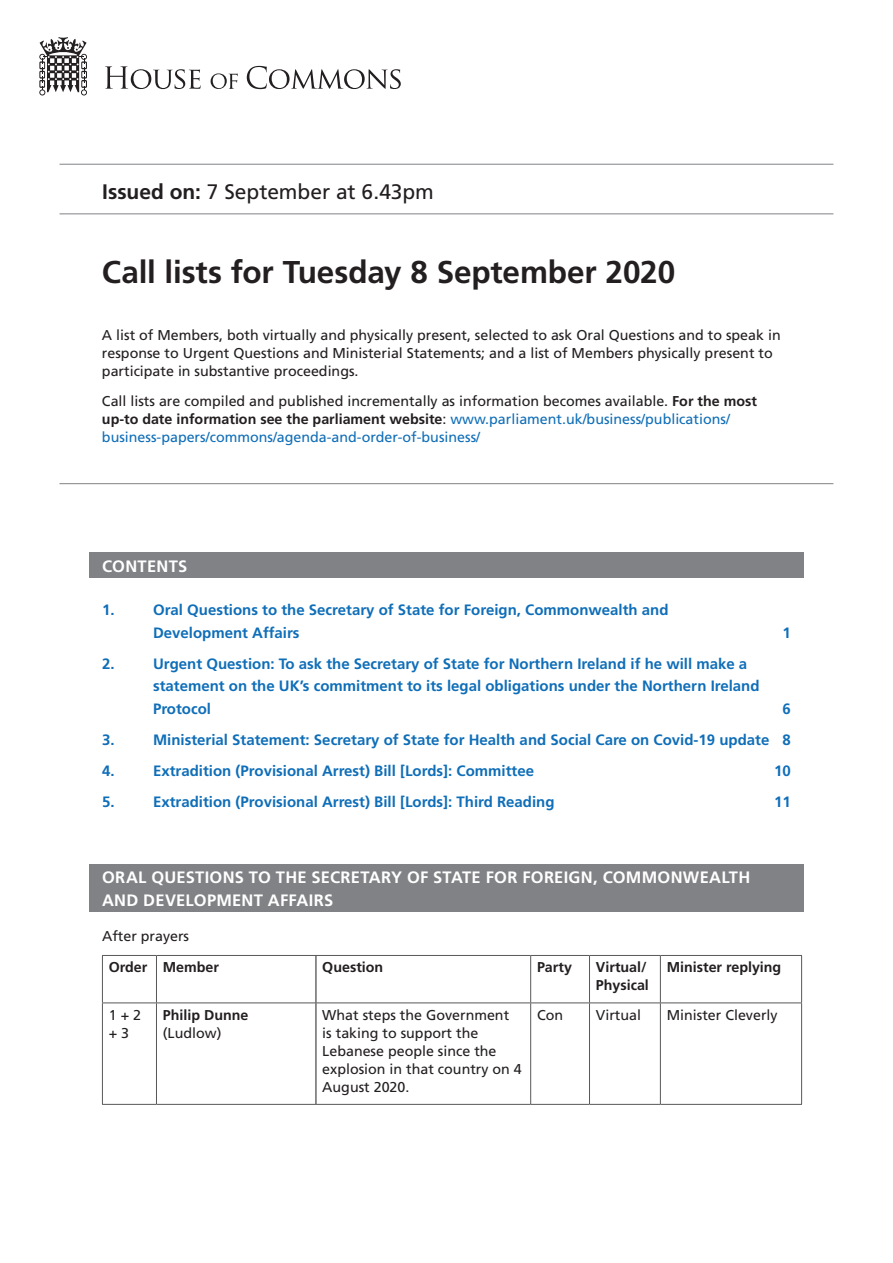
<style>
.page{position:relative;width:893px;height:1263px;background:#fff}
.page>*{position:absolute;margin:0;border:0;box-sizing:border-box;transform-origin:0 0}
.Document_Title{font:700 31.5px "Frutiger LT Std";letter-spacing:-.005em;color:#231f20}
.t1{font:21px "Frutiger LT Std";color:#231f20}
.Heading2Grey{font:700 16.5px/22.5px "Frutiger LT Std";letter-spacing:.015em;color:#fff}
.t2{font:700 15px/22.5px "Frutiger LT Std";color:#0f6eb8}
.Intro{font:14.25px/18px "Frutiger LT Std";color:#231f20}
.Intro-2{font:14.25px/18px "Frutiger LT Std";color:#0f6eb8}
.BoldTimingHeading{font:700 14.25px/18px "Frutiger LT Std";color:#231f20}
.Member{font:700 14.25px/18px "Frutiger LT Std";color:#231f20}
.s1{font-weight:700}
.s2{color:#231f20}
.s3{font-weight:700;color:#231f20}
.s4{font-weight:400}
</style>
<div class="page">
<svg style="left:39px;top:37px;width:48px;height:59px"></svg>
<svg style="left:105px;top:66px;width:96px;height:23px"></svg>
<svg style="left:211px;top:73px;width:27px;height:16px"></svg>
<svg style="left:247px;top:66px;width:154px;height:23px"></svg>
<div style="left:89px;top:864px;width:715px;height:48px;background:#808285"></div>
<hr style="left:102px;top:955px;width:54px;height:1px;background:#57585a">
<hr style="left:102px;top:956px;width:1px;height:46px;background:#57585a">
<hr style="left:156px;top:955px;width:160px;height:1px;background:#57585a">
<hr style="left:156px;top:956px;width:1px;height:46px;background:#57585a">
<hr style="left:316px;top:955px;width:215px;height:1px;background:#57585a">
<hr style="left:531px;top:955px;width:58px;height:1px;background:#57585a">
<hr style="left:530px;top:956px;width:1px;height:46px;background:#57585a">
<hr style="left:589px;top:955px;width:71px;height:1px;background:#57585a">
<hr style="left:589px;top:956px;width:1px;height:46px;background:#57585a">
<hr style="left:660px;top:955px;width:142px;height:1px;background:#57585a">
<hr style="left:660px;top:956px;width:1px;height:46px;background:#57585a">
<hr style="left:801px;top:956px;width:1px;height:46px;background:#57585a">
<hr style="left:102px;top:1002px;width:54px;height:1px;background:#57585a">
<hr style="left:102px;top:1003px;width:1px;height:101px;background:#57585a">
<hr style="left:156px;top:1002px;width:160px;height:1px;background:#57585a">
<hr style="left:156px;top:1003px;width:1px;height:101px;background:#57585a">
<hr style="left:316px;top:1002px;width:215px;height:1px;background:#57585a">
<hr style="left:531px;top:1002px;width:58px;height:1px;background:#57585a">
<hr style="left:530px;top:1003px;width:1px;height:101px;background:#57585a">
<hr style="left:589px;top:1002px;width:71px;height:1px;background:#57585a">
<hr style="left:589px;top:1003px;width:1px;height:101px;background:#57585a">
<hr style="left:660px;top:1002px;width:142px;height:1px;background:#57585a">
<hr style="left:660px;top:1003px;width:1px;height:101px;background:#57585a">
<hr style="left:801px;top:1003px;width:1px;height:101px;background:#57585a">
<hr style="left:102px;top:1104px;width:54px;height:1px;background:#57585a">
<hr style="left:156px;top:1104px;width:160px;height:1px;background:#57585a">
<hr style="left:316px;top:1104px;width:215px;height:1px;background:#57585a">
<hr style="left:531px;top:1104px;width:58px;height:1px;background:#57585a">
<hr style="left:589px;top:1104px;width:71px;height:1px;background:#57585a">
<hr style="left:660px;top:1104px;width:142px;height:1px;background:#57585a">
<hr style="left:316px;top:956px;width:1px;height:46px;background:#231f20">
<hr style="left:316px;top:1003px;width:1px;height:101px;background:#231f20">
<div style="left:89px;top:553px;width:715px;height:25px;background:#808285"></div>
<hr style="left:59px;top:483px;width:774px;height:1px;background:#808285">
<hr style="left:60px;top:164px;width:773px;height:1px;background:#808285">
<hr style="left:60px;top:213px;width:773px;height:1px;background:#808285">
<p class="t1" style="left:102px;top:179px;width:333px"><span class="s1">Issued on:</span> 7 September at 6.43pm</p>
<h1 class="Document_Title" style="left:102px;top:254px;width:575px">Call lists for Tuesday 8 September 2020</h1>
<p class="Intro" style="left:102px;top:326px;width:680px">A list of Members, both virtually and physically present, selected to ask Oral Questions and to speak in response to Urgent Questions and Ministerial Statements; and a list of Members physically present to participate in substantive proceedings.</p>
<p class="Intro-2" style="left:102px;top:392px;width:656px"><span class="s2">Call lists are compiled and published incrementally as information becomes available.</span> <span class="s3">For the most up-to date information see the parliament website</span><span class="s2">:</span> www.parliament.uk/business/publications/ business-papers/commons/agenda-and-order-of-business/</p>
<h2 class="Heading2Grey" style="left:102px;top:555px;width:87px">CONTENTS</h2>
<p class="t2" style="left:102px;top:599px;width:14px">1.</p>
<p class="t2" style="left:153px;top:599px;width:517px">Oral Questions to the Secretary of State for Foreign, Commonwealth and<br>Development Affairs</p>
<p class="t2" style="left:102px;top:652px;width:14px">2.</p>
<p class="t2" style="left:153px;top:652px;width:608px">Urgent Question: To ask the Secretary of State for Northern Ireland if he will make a statement on the UK’s commitment to its legal obligations under the Northern Ireland<br>Protocol</p>
<p class="t2" style="left:783px;top:621px;width:10px">1</p>
<p class="t2" style="left:783px;top:697px;width:10px">6</p>
<p class="t2" style="left:102px;top:728px;width:14px">3.</p>
<p class="t2" style="left:153px;top:728px;width:639px">Ministerial Statement: Secretary of State for Health and Social Care on Covid-19 update 8</p>
<p class="t2" style="left:102px;top:759px;width:14px">4.</p>
<p class="t2" style="left:153px;top:759px;width:382px">Extradition (Provisional Arrest) Bill [Lords]: Committee</p>
<p class="t2" style="left:774px;top:759px;width:18px">10</p>
<p class="t2" style="left:102px;top:790px;width:14px">5.</p>
<p class="t2" style="left:153px;top:790px;width:403px">Extradition (Provisional Arrest) Bill [Lords]: Third Reading</p>
<p class="t2" style="left:774px;top:790px;width:18px">11</p>
<h2 class="Heading2Grey" style="left:102px;top:866px;width:650px">ORAL QUESTIONS TO THE SECRETARY OF STATE FOR FOREIGN, COMMONWEALTH<br>AND DEVELOPMENT AFFAIRS</h2>
<p class="Intro" style="left:102px;top:927px;width:89px">After prayers</p>
<p class="BoldTimingHeading" style="left:109px;top:958px;width:40px">Order</p>
<p class="BoldTimingHeading" style="left:163px;top:958px;width:58px">Member</p>
<p class="BoldTimingHeading" style="left:322px;top:958px;width:62px">Question</p>
<p class="BoldTimingHeading" style="left:537px;top:958px;width:36px">Party</p>
<p class="BoldTimingHeading" style="left:596px;top:958px;width:55px">Virtual/<br>Physical</p>
<p class="BoldTimingHeading" style="left:667px;top:958px;width:116px">Minister replying</p>
<p class="Intro" style="left:109px;top:1006px;width:34px">1 + 2 + 3</p>
<p class="Member" style="left:163px;top:1006px;width:87px">Philip Dunne <span class="s4">(Ludlow)</span></p>
<p class="Intro" style="left:322px;top:1006px;width:201px">What steps the Government is taking to support the<br>Lebanese people since the explosion in that country on 4<br>August 2020.</p>
<p class="Intro" style="left:537px;top:1006px;width:28px">Con</p>
<p class="Intro" style="left:596px;top:1006px;width:47px">Virtual</p>
<p class="Intro" style="left:667px;top:1006px;width:112px">Minister Cleverly</p>
</div>
